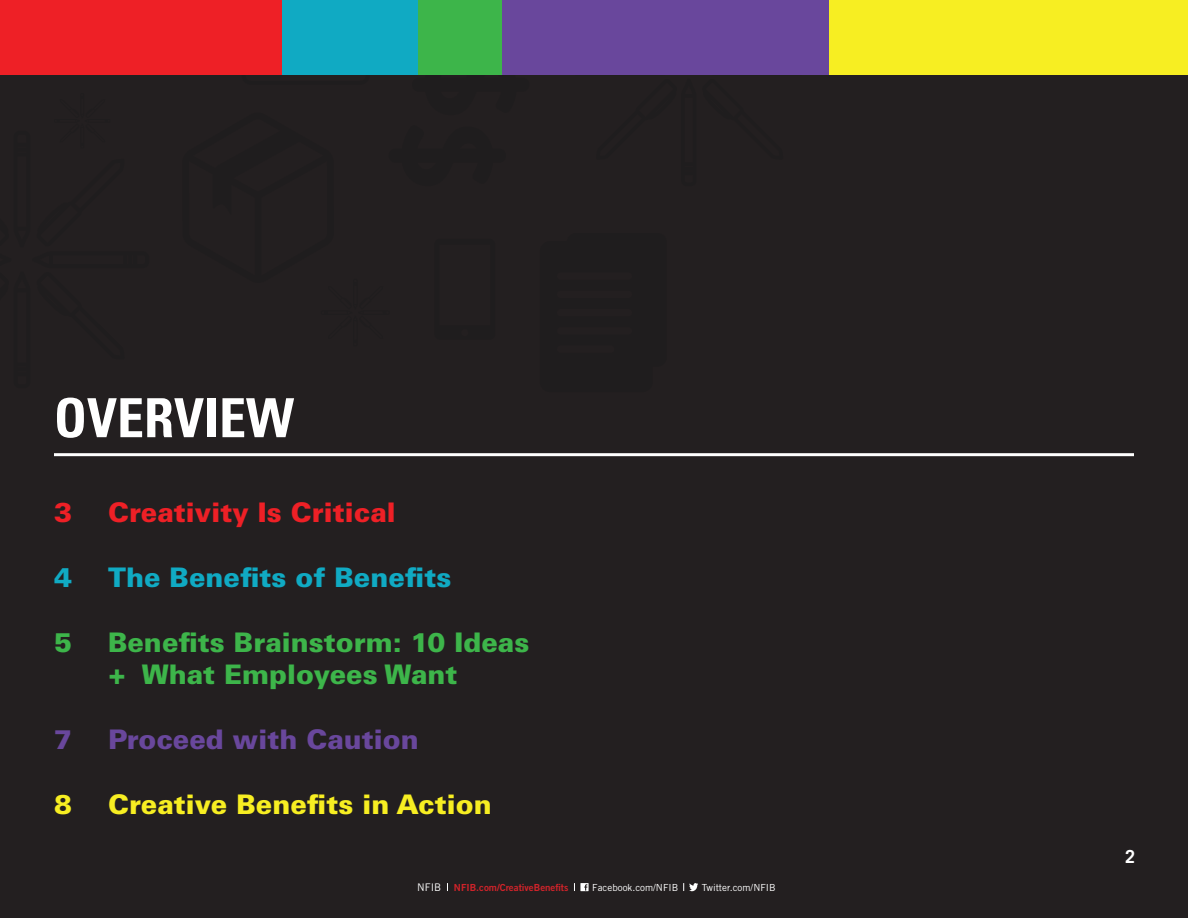
<style>
.page{position:relative;width:1188px;height:918px;background:#231f20}
.page>*{position:absolute;margin:0;border:0;box-sizing:border-box;transform-origin:0 0}
.t1{font:700 condensed 54px "Univers LT Std";color:#fff}
.t2{font:900 27px "Univers LT Std";color:#3db54a}
.t3{font:900 27px "Univers LT Std";color:#f7ee22}
.t4{font:900 27px "Univers LT Std";color:#10aac3}
.t5{font:900 27px "Univers LT Std";color:#ee2026}
.t6{font:900 27px "Univers LT Std";color:#69479c}
.t7{font:700 18px "Trade Gothic LT Std";color:#fff}
.t8{font:9.75px "Trade Gothic LT Std";color:#fff}
.t9{font:9.75px "Trade Gothic LT Std Bd 2";color:#d1232a}
.s1{font-family:"Trade Gothic LT Std";font-size:10.5px;color:#fff}
</style>
<div class="page">
<hr style="left:54px;top:453px;width:1080px;height:3px;background:#fff">
<div style="left:0;top:0;width:282px;height:74px;background:#ee2026"></div>
<div style="left:282px;top:0;width:137px;height:74px;background:#10aac3"></div>
<div style="left:419px;top:0;width:83px;height:74px;background:#3db54a"></div>
<div style="left:502px;top:0;width:327px;height:74px;background:#69479c"></div>
<div style="left:829px;top:0;width:359px;height:74px;background:#f7ee22"></div>
<svg style="left:683px;top:883px;width:15px;height:8px"></svg>
<svg style="left:580px;top:883px;width:9px;height:8px"></svg>
<svg style="left:584px;top:884px;width:3px;height:7px"></svg>
<p class="t1" style="left:54px;top:385px;width:242px">OVERVIEW</p>
<p class="t5" style="left:54px;top:496px;width:20px">3</p>
<p class="t5" style="left:108px;top:496px;width:289px">Creativity Is Critical</p>
<p class="t4" style="left:54px;top:561px;width:20px">4</p>
<p class="t4" style="left:108px;top:561px;width:345px">The Benefits of Benefits</p>
<p class="t2" style="left:54px;top:625px;width:20px">5</p>
<p class="t2" style="left:108px;top:625px;width:423px">Benefits Brainstorm: 10 Ideas</p>
<p class="t2" style="left:108px;top:658px;width:351px">+ What Employees Want</p>
<p class="t6" style="left:54px;top:723px;width:20px">7</p>
<p class="t6" style="left:108px;top:723px;width:312px">Proceed with Caution</p>
<p class="t3" style="left:54px;top:787px;width:20px">8</p>
<p class="t3" style="left:108px;top:787px;width:385px">Creative Benefits in Action</p>
<p class="t9" style="left:417px;top:881px;width:153px"><span class="s1">NFIB</span> NFIB.com/CreativeBenefits</p>
<p class="t8" style="left:592px;top:881px;width:87px">Facebook.com/NFIB</p>
<p class="t8" style="left:702px;top:881px;width:75px">Twitter.com/NFIB</p>
<p class="t7" style="left:1125px;top:846px;width:12px">2</p>
</div>
